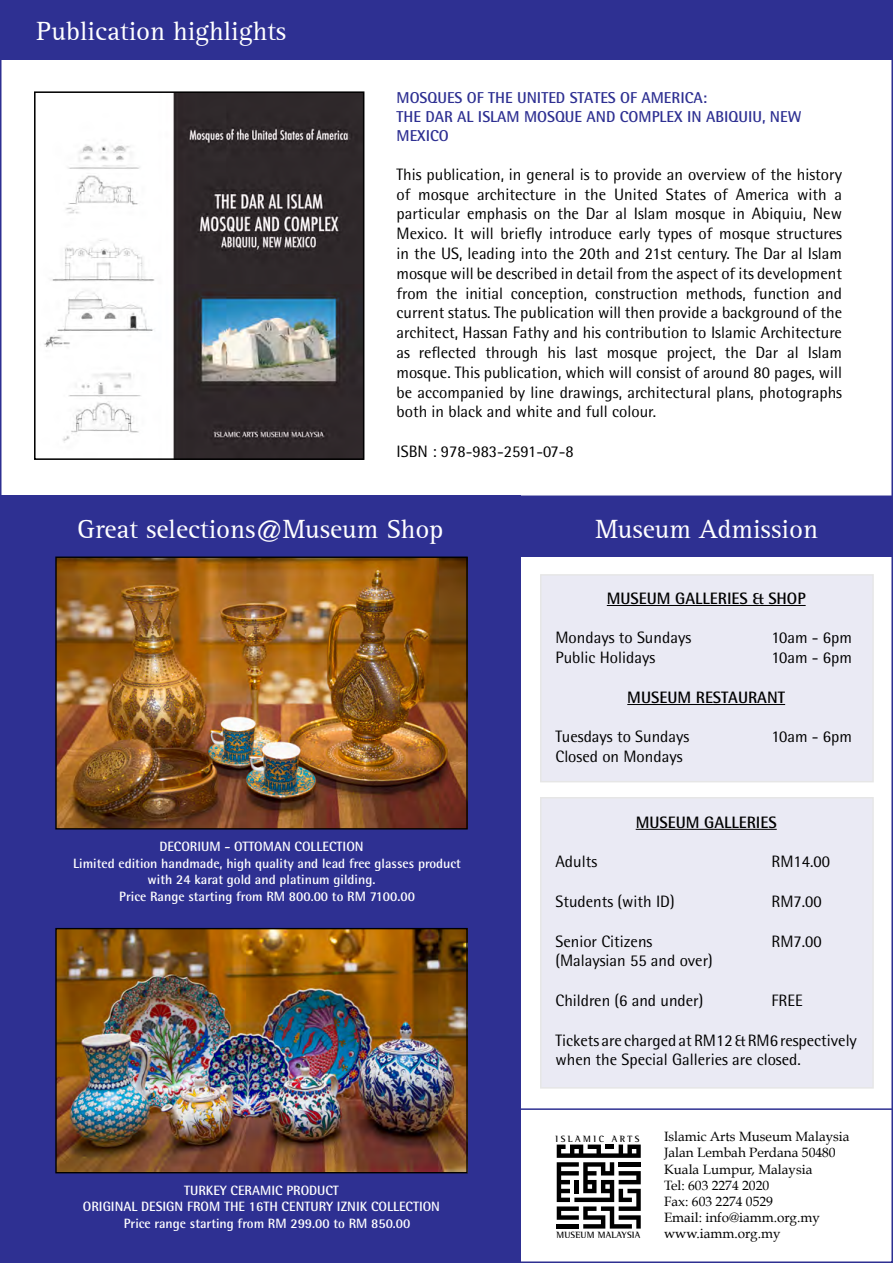
<style>
.page{position:relative;width:893px;height:1263px;background:#fff}
.page>*{position:absolute;margin:0;border:0;box-sizing:border-box;transform-origin:0 0}
.t1{font:27px "Rotis Serif";color:#fff}
.t2{font:16.5px/19.8px "Rotis Semi Sans";color:#000;text-align:justify}
.t3{font:700 16.5px "Rotis Semi Sans";color:#000}
.t4{font:700 15.75px/18.9px "Rotis Semi Sans";color:#2e3092}
.t5{font:700 13.5px "Rotis Semi Sans";color:#fff}
.t6{font:13.5px/16.2px "Book Antiqua";color:#000}
.t7{font:700 9.3px "Rotis Semi Serif";letter-spacing:.015em;color:#000}
.t8{font:700 9.3px "Rotis Semi Serif";letter-spacing:.26em;color:#000}
</style>
<div class="page">
<div style="left:541px;top:575px;width:332px;height:207px;background:#eaeaf4"></div>
<div style="left:541px;top:798px;width:332px;height:290px;background:#eaeaf4"></div>
<div style="left:0;top:495px;width:520px;height:768px;background:#2e3092"></div>
<div style="left:0;top:0;width:893px;height:59px;background:#2e3092"></div>
<div style="left:446px;top:497px;width:447px;height:59px;background:#2e3092"></div>
<img style="left:44px;top:94px;width:317px;height:363px">
<div style="left:34px;top:91px;width:330px;height:369px;border:2px solid #000"></div>
<hr style="left:607px;top:605px;width:199px;height:1px;background:#000">
<hr style="left:627px;top:704px;width:158px;height:1px;background:#000">
<hr style="left:636px;top:829px;width:141px;height:1px;background:#000">
<svg style="left:557px;top:1144px;width:84px;height:84px"></svg>
<div style="left:605px;top:1144px;width:9px;height:5px;background:#000"></div>
<hr style="left:446px;top:1108px;width:447px;height:2px;background:#2e3092">
<hr style="left:446px;top:495px;width:447px;height:2px;background:#2e3092">
<img style="left:57px;top:558px;width:409px;height:269px">
<div style="left:55px;top:556px;width:413px;height:273px;border:1px solid #000"></div>
<img style="left:57px;top:930px;width:409px;height:241px">
<div style="left:55px;top:928px;width:413px;height:245px;border:1px solid #000"></div>
<h1 class="t1" style="left:37px;top:16px;width:251px">Publication highlights</h1>
<p class="t4" style="left:396px;top:88px;width:406px">MOSQUES OF THE UNITED STATES OF AMERICA:<br>THE DAR AL ISLAM MOSQUE AND COMPLEX IN ABIQUIU, NEW<br>MEXICO</p>
<p class="t2" style="left:396px;top:164px;width:447px">This publication, in general is to provide an overview of the history of mosque architecture in the United States of America with a particular emphasis on the Dar al Islam mosque in Abiquiu, New Mexico. It will briefly introduce early types of mosque structures in the US, leading into the 20th and 21st century. The Dar al Islam mosque will be described in detail from the aspect of its development from the initial conception, construction methods, function and current status. The publication will then provide a background of the architect, Hassan Fathy and his contribution to Islamic Architecture as reflected through his last mosque project, the Dar al Islam mosque. This publication, which will consist of around 80 pages, will be accompanied by line drawings, architectural plans, photographs both in black and white and full colour.</p>
<p class="t2" style="left:396px;top:441px;width:179px">ISBN : 978-983-2591-07-8</p>
<h1 class="t1" style="left:77px;top:513px;width:368px">Great selections@Museum Shop</h1>
<p class="t5" style="left:159px;top:838px;width:206px">DECORIUM - OTTOMAN COLLECTION</p>
<p class="t5" style="left:73px;top:855px;width:389px">Limited edition handmade, high quality and lead free glasses product</p>
<p class="t5" style="left:148px;top:871px;width:229px">with 24 karat gold and platinum gilding.</p>
<p class="t5" style="left:119px;top:888px;width:297px">Price Range starting from RM 800.00 to RM 7100.00</p>
<p class="t5" style="left:184px;top:1182px;width:156px">TURKEY CERAMIC PRODUCT</p>
<p class="t5" style="left:83px;top:1198px;width:359px">ORIGINAL DESIGN FROM THE 16TH CENTURY IZNIK COLLECTION</p>
<p class="t5" style="left:124px;top:1215px;width:288px">Price range starting from RM 299.00 to RM 850.00</p>
<h1 class="t1" style="left:595px;top:513px;width:224px">Museum Admission</h1>
<p class="t3" style="left:607px;top:588px;width:200px">MUSEUM GALLERIES &amp; SHOP</p>
<p class="t2" style="left:555px;top:628px;width:137px">Mondays to Sundays</p>
<p class="t2" style="left:771px;top:628px;width:82px">10am - 6pm</p>
<p class="t2" style="left:555px;top:648px;width:101px">Public Holidays</p>
<p class="t2" style="left:771px;top:648px;width:82px">10am - 6pm</p>
<p class="t3" style="left:627px;top:687px;width:159px">MUSEUM RESTAURANT</p>
<p class="t2" style="left:555px;top:727px;width:135px">Tuesdays to Sundays</p>
<p class="t2" style="left:771px;top:727px;width:82px">10am - 6pm</p>
<p class="t2" style="left:555px;top:747px;width:129px">Closed on Mondays</p>
<p class="t3" style="left:636px;top:812px;width:143px">MUSEUM GALLERIES</p>
<p class="t2" style="left:555px;top:852px;width:43px">Adults</p>
<p class="t2" style="left:771px;top:852px;width:60px">RM14.00</p>
<p class="t2" style="left:555px;top:891px;width:121px">Students (with ID)</p>
<p class="t2" style="left:771px;top:891px;width:52px">RM7.00</p>
<p class="t2" style="left:555px;top:931px;width:98px">Senior Citizens</p>
<p class="t2" style="left:771px;top:931px;width:52px">RM7.00</p>
<p class="t2" style="left:555px;top:951px;width:159px">(Malaysian 55 and over)</p>
<p class="t2" style="left:555px;top:990px;width:149px">Children (6 and under)</p>
<p class="t2" style="left:771px;top:990px;width:33px">FREE</p>
<p class="t2" style="left:555px;top:1030px;width:303px">Tickets are charged at RM12 &amp; RM6 respectively when the Special Galleries are closed.</p>
<p class="t8" style="left:556px;top:1133px;width:85px">ISLAMIC ARTS</p>
<p class="t7" style="left:556px;top:1229px;width:85px">MUSEUM MALAYSIA</p>
<p class="t6" style="left:664px;top:1128px;width:187px">Islamic Arts Museum Malaysia<br>Jalan Lembah Perdana 50480<br>Kuala Lumpur, Malaysia<br>Tel: 603 2274 2020<br>Fax: 603 2274 0529<br>Email: info@iamm.org.my www.iamm.org.my</p>
</div>
